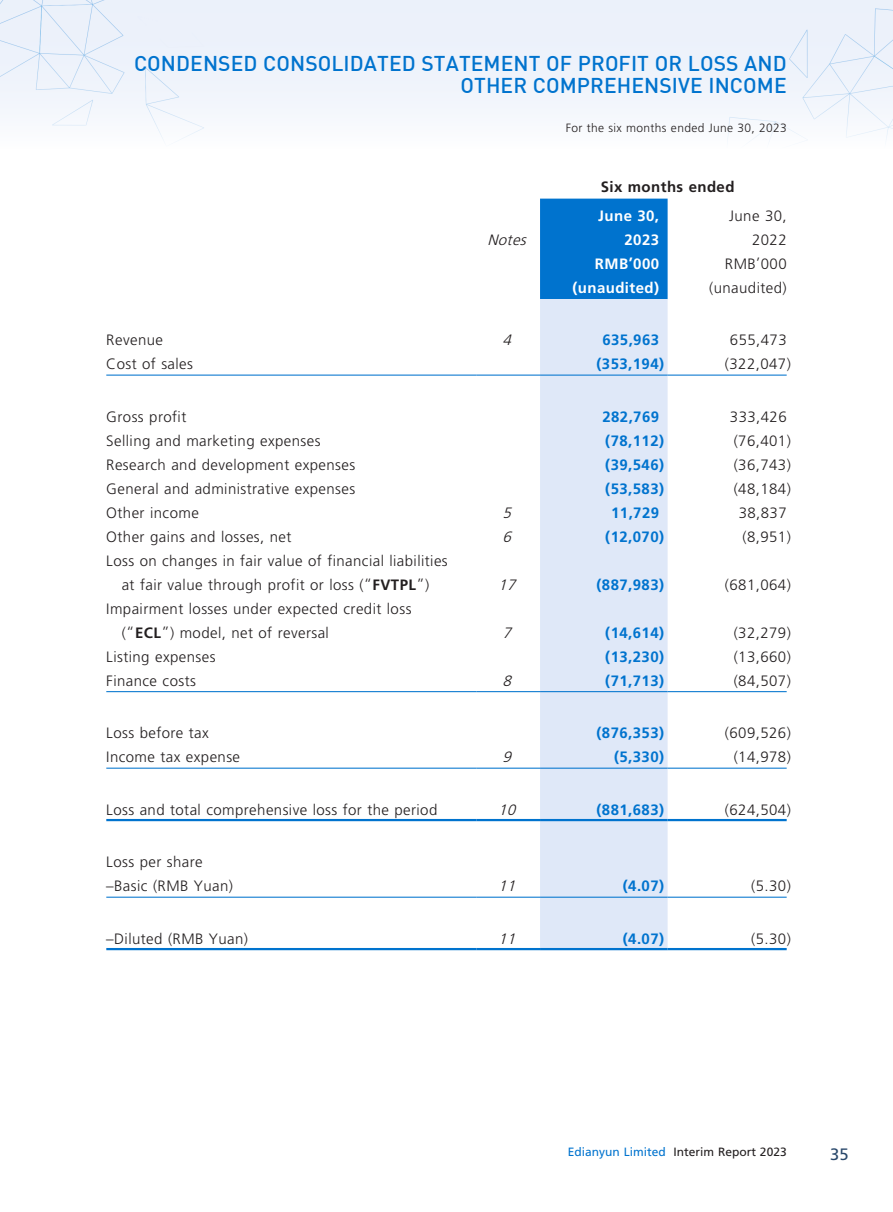
<style>
.page{position:relative;width:893px;height:1212px;background:#fff}
.page>*{position:absolute;margin:0;border:0;box-sizing:border-box;transform-origin:0 0}
.t1{font:21px/22.5px "DIN Medium";letter-spacing:.005em;color:#0073ce;text-align:right}
.t2{font:16.5px "Frutiger LT Std";color:#29486b}
.t3{font:300 15px/24px "Frutiger LT Std";letter-spacing:.03em;color:#231f20}
.t4{font:700 15px "Frutiger LT Std";letter-spacing:.03em;color:#0073ce}
.t5{font:700 15px "Frutiger LT Std";letter-spacing:.03em;color:#fff}
.t6{font:italic 300 15px "Frutiger LT Std";color:#231f20}
.t7{font:700 15px "Frutiger LT Std";letter-spacing:.03em;color:#231f20}
.t8{font:12px "Frutiger LT Std";letter-spacing:.005em;color:#231f20}
.t9{font:300 12px "Frutiger LT Std";letter-spacing:.03em;color:#231f20}
.s1{font-weight:700}
.s2{color:#0073ce}
</style>
<div class="page">
<img style="left:0;top:0;width:893px;height:142px">
<div style="left:540px;top:199px;width:128px;height:100px;background:#0073ce"></div>
<div style="left:540px;top:299px;width:128px;height:649px;background:#dfe8f8"></div>
<hr style="left:106px;top:375px;width:370px;height:1px;background:#0073ce">
<hr style="left:476px;top:375px;width:64px;height:1px;background:#0073ce">
<hr style="left:540px;top:375px;width:128px;height:1px;background:#0073ce">
<hr style="left:668px;top:375px;width:119px;height:1px;background:#0073ce">
<hr style="left:106px;top:691px;width:370px;height:1px;background:#0073ce">
<hr style="left:476px;top:691px;width:64px;height:1px;background:#0073ce">
<hr style="left:540px;top:691px;width:128px;height:1px;background:#0073ce">
<hr style="left:668px;top:691px;width:119px;height:1px;background:#0073ce">
<hr style="left:106px;top:768px;width:370px;height:1px;background:#0073ce">
<hr style="left:476px;top:768px;width:64px;height:1px;background:#0073ce">
<hr style="left:540px;top:768px;width:128px;height:1px;background:#0073ce">
<hr style="left:668px;top:768px;width:119px;height:1px;background:#0073ce">
<hr style="left:106px;top:819px;width:370px;height:2px;background:#0073ce">
<hr style="left:476px;top:819px;width:64px;height:2px;background:#0073ce">
<hr style="left:540px;top:819px;width:128px;height:2px;background:#0073ce">
<hr style="left:668px;top:819px;width:119px;height:2px;background:#0073ce">
<hr style="left:106px;top:897px;width:370px;height:1px;background:#0073ce">
<hr style="left:476px;top:897px;width:64px;height:1px;background:#0073ce">
<hr style="left:540px;top:897px;width:128px;height:1px;background:#0073ce">
<hr style="left:668px;top:897px;width:119px;height:1px;background:#0073ce">
<hr style="left:106px;top:948px;width:370px;height:2px;background:#0073ce">
<hr style="left:476px;top:948px;width:64px;height:2px;background:#0073ce">
<hr style="left:540px;top:948px;width:128px;height:2px;background:#0073ce">
<hr style="left:668px;top:948px;width:119px;height:2px;background:#0073ce">
<h1 class="t1" style="left:134px;top:51px;width:654px">CONDENSED CONSOLIDATED STATEMENT OF PROFIT OR LOSS AND<br>OTHER COMPREHENSIVE INCOME</h1>
<p class="t9" style="left:566px;top:121px;width:222px">For the six months ended June 30, 2023</p>
<p class="t7" style="left:601px;top:178px;width:135px">Six months ended</p>
<p class="t5" style="left:598px;top:207px;width:62px">June 30,</p>
<p class="t3" style="left:729px;top:204px;width:59px">June 30,</p>
<p class="t6" style="left:487px;top:231px;width:45px">Notes</p>
<p class="t5" style="left:624px;top:231px;width:36px">2023</p>
<p class="t3" style="left:752px;top:228px;width:36px">2022</p>
<p class="t5" style="left:595px;top:255px;width:66px">RMB’000</p>
<p class="t3" style="left:725px;top:252px;width:63px">RMB’000</p>
<p class="t5" style="left:572px;top:279px;width:88px">(unaudited)</p>
<p class="t3" style="left:709px;top:276px;width:79px">(unaudited)</p>
<p class="t3" style="left:106px;top:328px;width:58px">Revenue</p>
<p class="t6" style="left:502px;top:332px;width:15px">4</p>
<p class="t4" style="left:602px;top:331px;width:58px">635,963</p>
<p class="t3" style="left:730px;top:328px;width:58px">655,473</p>
<p class="t3" style="left:106px;top:352px;width:88px">Cost of sales</p>
<p class="t4" style="left:597px;top:355px;width:69px">(353,194)</p>
<p class="t3" style="left:725px;top:352px;width:67px">(322,047)</p>
<p class="t3" style="left:106px;top:405px;width:82px">Gross profit</p>
<p class="t4" style="left:602px;top:408px;width:58px">282,769</p>
<p class="t3" style="left:730px;top:405px;width:58px">333,426</p>
<p class="t3" style="left:106px;top:429px;width:216px">Selling and marketing expenses</p>
<p class="t4" style="left:605px;top:432px;width:60px">(78,112)</p>
<p class="t3" style="left:734px;top:429px;width:59px">(76,401)</p>
<p class="t3" style="left:106px;top:453px;width:250px">Research and development expenses</p>
<p class="t4" style="left:605px;top:456px;width:60px">(39,546)</p>
<p class="t3" style="left:734px;top:453px;width:59px">(36,743)</p>
<p class="t3" style="left:106px;top:477px;width:250px">General and administrative expenses</p>
<p class="t4" style="left:605px;top:480px;width:60px">(53,583)</p>
<p class="t3" style="left:734px;top:477px;width:59px">(48,184)</p>
<p class="t3" style="left:106px;top:501px;width:94px">Other income</p>
<p class="t6" style="left:502px;top:504px;width:15px">5</p>
<p class="t4" style="left:611px;top:504px;width:49px">11,729</p>
<p class="t3" style="left:739px;top:501px;width:49px">38,837</p>
<p class="t3" style="left:106px;top:525px;width:187px">Other gains and losses, net</p>
<p class="t6" style="left:502px;top:528px;width:15px">6</p>
<p class="t4" style="left:605px;top:528px;width:60px">(12,070)</p>
<p class="t3" style="left:742px;top:525px;width:50px">(8,951)</p>
<p class="t3" style="left:106px;top:549px;width:343px;text-align:center">Loss on changes in fair value of financial liabilities at fair value through profit or loss (“<span class="s1">FVTPL</span>”)</p>
<p class="t6" style="left:498px;top:576px;width:23px">17</p>
<p class="t4" style="left:597px;top:576px;width:69px">(887,983)</p>
<p class="t3" style="left:725px;top:573px;width:67px">(681,064)</p>
<p class="t3" style="left:122px;top:597px;width:291px;text-indent:-15px">Impairment losses under expected credit loss (“<span class="s1">ECL</span>”) model, net of reversal</p>
<p class="t6" style="left:502px;top:624px;width:15px">7</p>
<p class="t4" style="left:605px;top:624px;width:60px">(14,614)</p>
<p class="t3" style="left:734px;top:621px;width:59px">(32,279)</p>
<p class="t3" style="left:106px;top:645px;width:111px">Listing expenses</p>
<p class="t4" style="left:605px;top:648px;width:60px">(13,230)</p>
<p class="t3" style="left:734px;top:645px;width:59px">(13,660)</p>
<p class="t3" style="left:106px;top:669px;width:91px">Finance costs</p>
<p class="t6" style="left:502px;top:672px;width:15px">8</p>
<p class="t4" style="left:605px;top:672px;width:60px">(71,713)</p>
<p class="t3" style="left:734px;top:669px;width:59px">(84,507)</p>
<p class="t3" style="left:106px;top:721px;width:104px">Loss before tax</p>
<p class="t4" style="left:597px;top:724px;width:69px">(876,353)</p>
<p class="t3" style="left:725px;top:721px;width:67px">(609,526)</p>
<p class="t3" style="left:106px;top:745px;width:135px">Income tax expense</p>
<p class="t6" style="left:502px;top:749px;width:15px">9</p>
<p class="t4" style="left:614px;top:748px;width:52px">(5,330)</p>
<p class="t3" style="left:734px;top:745px;width:59px">(14,978)</p>
<p class="t3" style="left:106px;top:798px;width:333px">Loss and total comprehensive loss for the period</p>
<p class="t6" style="left:498px;top:801px;width:23px">10</p>
<p class="t4" style="left:597px;top:801px;width:69px">(881,683)</p>
<p class="t3" style="left:725px;top:798px;width:67px">(624,504)</p>
<p class="t3" style="left:106px;top:850px;width:128px">Loss per share –Basic (RMB Yuan)</p>
<p class="t6" style="left:498px;top:878px;width:23px">11</p>
<p class="t4" style="left:623px;top:877px;width:43px">(4.07)</p>
<p class="t3" style="left:751px;top:874px;width:41px">(5.30)</p>
<p class="t3" style="left:106px;top:927px;width:143px">–Diluted (RMB Yuan)</p>
<p class="t6" style="left:498px;top:930px;width:23px">11</p>
<p class="t4" style="left:623px;top:930px;width:43px">(4.07)</p>
<p class="t3" style="left:751px;top:927px;width:41px">(5.30)</p>
<p class="t8" style="left:568px;top:1145px;width:221px"><span class="s2">Edianyun Limited</span> Interim Report 2023</p>
<p class="t2" style="left:830px;top:1144px;width:20px">35</p>
</div>
